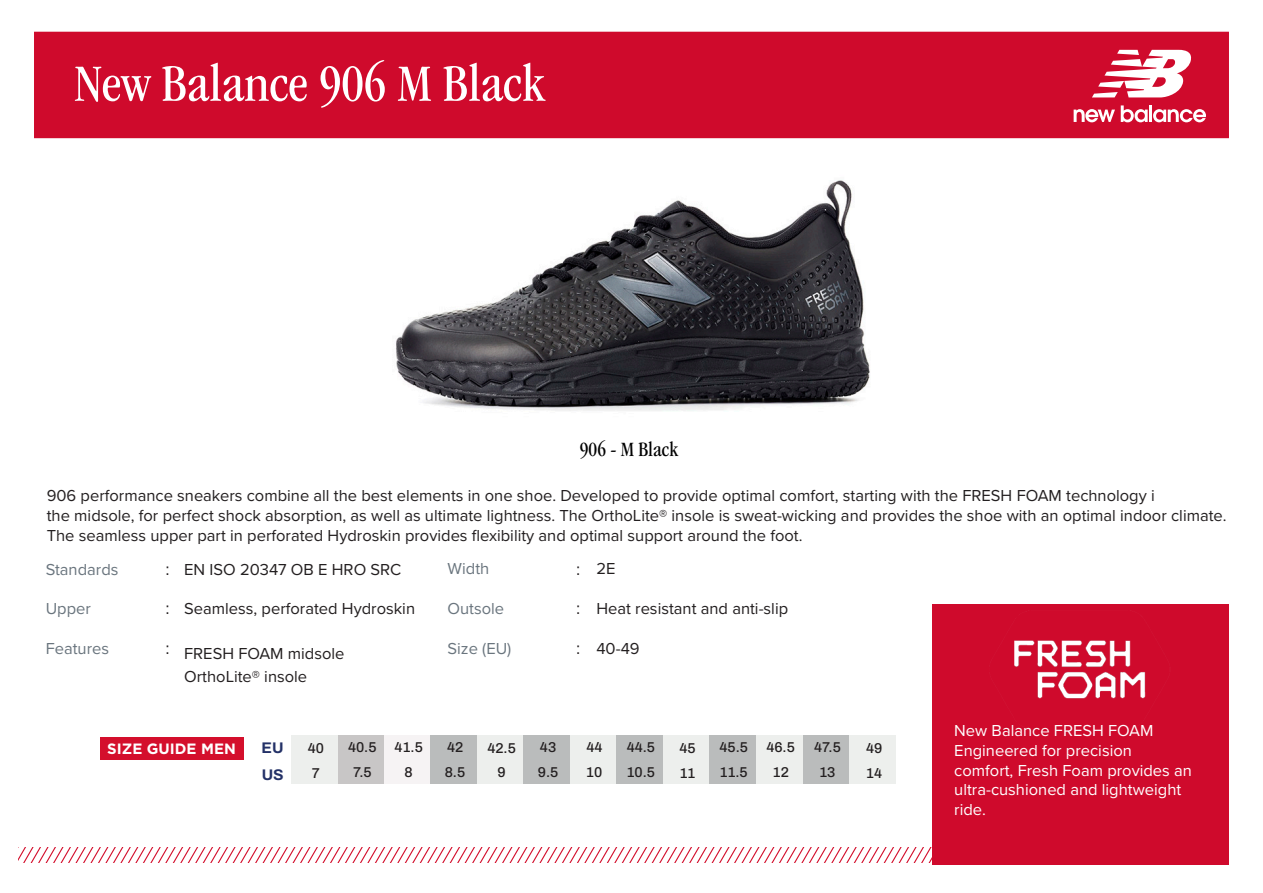
<style>
.page{position:relative;width:1263px;height:893px;background:#fff}
.page>*{position:absolute;margin:0;border:0;box-sizing:border-box;transform-origin:0 0}
.t1{font:condensed 54px "ITC Garamond Std";color:#fff}
.t2{font:condensed 21px "ITC Garamond Std";color:#000}
.t3{font:16.5px "Proxima Nova";color:#231f20}
.t4{font:16.5px/19.8px "Proxima Nova";color:#fff}
.t5{font:16.5px "Proxima Nova";color:#6a757e}
.t6{font:16.5px "Gotham";color:#231f20}
.t7{font:700 15.45px "Archivo";color:#233167}
.t8{font:700 15px "Gotham";color:#fff}
.t9{font:500 14.25px "Archivo";color:#231f20}
</style>
<div class="page">
<div style="left:34px;top:32px;width:1195px;height:106px;background:#cf0a2c"></div>
<svg style="left:1074px;top:109px;width:41px;height:13px"></svg>
<svg style="left:1121px;top:105px;width:85px;height:17px"></svg>
<svg style="left:1092px;top:50px;width:100px;height:47px"></svg>
<svg style="left:18px;top:847px;width:914px;height:15px"></svg>
<div style="left:291px;top:760px;width:47px;height:24px;background:#edefed"></div>
<div style="left:338px;top:759px;width:47px;height:25px;background:#c8c6c6"></div>
<div style="left:384px;top:759px;width:47px;height:25px;background:#f6f3f4"></div>
<div style="left:430px;top:759px;width:47px;height:25px;background:#babcbc"></div>
<div style="left:477px;top:759px;width:46px;height:25px;background:#edefed"></div>
<div style="left:523px;top:760px;width:47px;height:24px;background:#babcbc"></div>
<div style="left:570px;top:760px;width:46px;height:24px;background:#edefed"></div>
<div style="left:616px;top:760px;width:47px;height:24px;background:#babcbc"></div>
<div style="left:663px;top:760px;width:47px;height:24px;background:#edefed"></div>
<div style="left:709px;top:760px;width:47px;height:24px;background:#babcbc"></div>
<div style="left:756px;top:760px;width:47px;height:24px;background:#edefed"></div>
<div style="left:803px;top:760px;width:46px;height:24px;background:#babcbc"></div>
<div style="left:849px;top:760px;width:47px;height:24px;background:#edefed"></div>
<div style="left:291px;top:735px;width:47px;height:24px;background:#edefed"></div>
<div style="left:338px;top:735px;width:46px;height:24px;background:#c8c6c6"></div>
<div style="left:384px;top:735px;width:47px;height:24px;background:#f6f3f4"></div>
<div style="left:431px;top:735px;width:46px;height:24px;background:#babcbc"></div>
<div style="left:477px;top:735px;width:47px;height:24px;background:#edefed"></div>
<div style="left:523px;top:735px;width:47px;height:24px;background:#babcbc"></div>
<div style="left:570px;top:735px;width:46px;height:24px;background:#edefed"></div>
<div style="left:616px;top:735px;width:47px;height:24px;background:#babcbc"></div>
<div style="left:663px;top:735px;width:47px;height:24px;background:#edefed"></div>
<div style="left:709px;top:735px;width:47px;height:24px;background:#babcbc"></div>
<div style="left:756px;top:735px;width:47px;height:24px;background:#edefed"></div>
<div style="left:803px;top:735px;width:46px;height:24px;background:#babcbc"></div>
<div style="left:849px;top:735px;width:47px;height:24px;background:#edefed"></div>
<div style="left:100px;top:737px;width:143px;height:23px;background:#d40f2c"></div>
<div style="left:932px;top:604px;width:296px;height:261px;background:#cf0a2c"></div>
<img style="left:1014px;top:610px;width:132px;height:89px">
<img style="left:396px;top:180px;width:474px;height:231px">
<p class="t1" style="left:74px;top:54px;width:472px">New Balance 906 M Black</p>
<p class="t2" style="left:580px;top:438px;width:100px">906 - M Black</p>
<p class="t3" style="left:47px;top:483px;width:1109px">906 performance sneakers combine all the best elements in one shoe. Developed to provide optimal comfort, starting with the FRESH FOAM technology i</p>
<p class="t3" style="left:47px;top:503px;width:1181px">the midsole, for perfect shock absorption, as well as ultimate lightness. The OrthoLite® insole is sweat-wicking and provides the shoe with an optimal indoor climate.</p>
<p class="t3" style="left:47px;top:523px;width:757px">The seamless upper part in perforated Hydroskin provides flexibility and optimal support around the foot.</p>
<p class="t5" style="left:46px;top:557px;width:74px">Standards</p>
<p class="t5" style="left:46px;top:596px;width:47px">Upper</p>
<p class="t5" style="left:46px;top:636px;width:65px">Features</p>
<p class="t3" style="left:596px;top:556px;width:21px">2E</p>
<p class="t3" style="left:596px;top:596px;width:193px">Heat resistant and anti-slip</p>
<p class="t3" style="left:596px;top:636px;width:45px">40-49</p>
<p class="t3" style="left:184px;top:557px;width:219px">EN ISO 20347 OB E HRO SRC</p>
<p class="t3" style="left:184px;top:596px;width:232px">Seamless, perforated Hydroskin</p>
<p class="t3" style="left:184px;top:641px;width:162px">FRESH FOAM midsole</p>
<p class="t3" style="left:184px;top:664px;width:125px">OrthoLite® insole</p>
<p class="t5" style="left:448px;top:556px;width:43px">Width</p>
<p class="t5" style="left:448px;top:596px;width:58px">Outsole</p>
<p class="t5" style="left:448px;top:636px;width:65px">Size (EU)</p>
<p class="t6" style="left:165px;top:558px;width:6px">:</p>
<p class="t6" style="left:165px;top:598px;width:6px">:</p>
<p class="t6" style="left:165px;top:637px;width:6px">:</p>
<p class="t6" style="left:576px;top:558px;width:6px">:</p>
<p class="t6" style="left:576px;top:598px;width:6px">:</p>
<p class="t6" style="left:576px;top:637px;width:6px">:</p>
<p class="t8" style="left:107px;top:738px;width:130px">SIZE GUIDE MEN</p>
<p class="t7" style="left:262px;top:736px;width:24px">EU</p>
<p class="t9" style="left:308px;top:737px;width:18px">40</p>
<p class="t9" style="left:348px;top:737px;width:30px">40.5</p>
<p class="t9" style="left:395px;top:737px;width:30px">41.5</p>
<p class="t9" style="left:447px;top:737px;width:18px">42</p>
<p class="t9" style="left:487px;top:737px;width:30px">42.5</p>
<p class="t9" style="left:540px;top:737px;width:18px">43</p>
<p class="t9" style="left:586px;top:737px;width:18px">44</p>
<p class="t9" style="left:627px;top:737px;width:30px">44.5</p>
<p class="t9" style="left:679px;top:737px;width:18px">45</p>
<p class="t9" style="left:719px;top:737px;width:30px">45.5</p>
<p class="t9" style="left:766px;top:737px;width:30px">46.5</p>
<p class="t9" style="left:814px;top:737px;width:28px">47.5</p>
<p class="t9" style="left:866px;top:737px;width:18px">49</p>
<p class="t7" style="left:262px;top:764px;width:24px">US</p>
<p class="t9" style="left:312px;top:762px;width:10px">7</p>
<p class="t9" style="left:353px;top:761px;width:20px">7.5</p>
<p class="t9" style="left:405px;top:761px;width:10px">8</p>
<p class="t9" style="left:445px;top:761px;width:22px">8.5</p>
<p class="t9" style="left:497px;top:762px;width:10px">9</p>
<p class="t9" style="left:538px;top:761px;width:22px">9.5</p>
<p class="t9" style="left:586px;top:761px;width:18px">10</p>
<p class="t9" style="left:627px;top:761px;width:30px">10.5</p>
<p class="t9" style="left:680px;top:762px;width:17px">11</p>
<p class="t9" style="left:720px;top:761px;width:29px">11.5</p>
<p class="t9" style="left:773px;top:761px;width:17px">12</p>
<p class="t9" style="left:819px;top:761px;width:18px">13</p>
<p class="t9" style="left:866px;top:762px;width:17px">14</p>
<p class="t4" style="left:954px;top:720px;width:201px">New Balance FRESH FOAM</p>
<p class="t4" style="left:954px;top:740px;width:179px">Engineered for precision</p>
<p class="t4" style="left:954px;top:759px;width:239px">comfort, Fresh Foam provides an ultra-cushioned and lightweight ride.</p>
</div>
